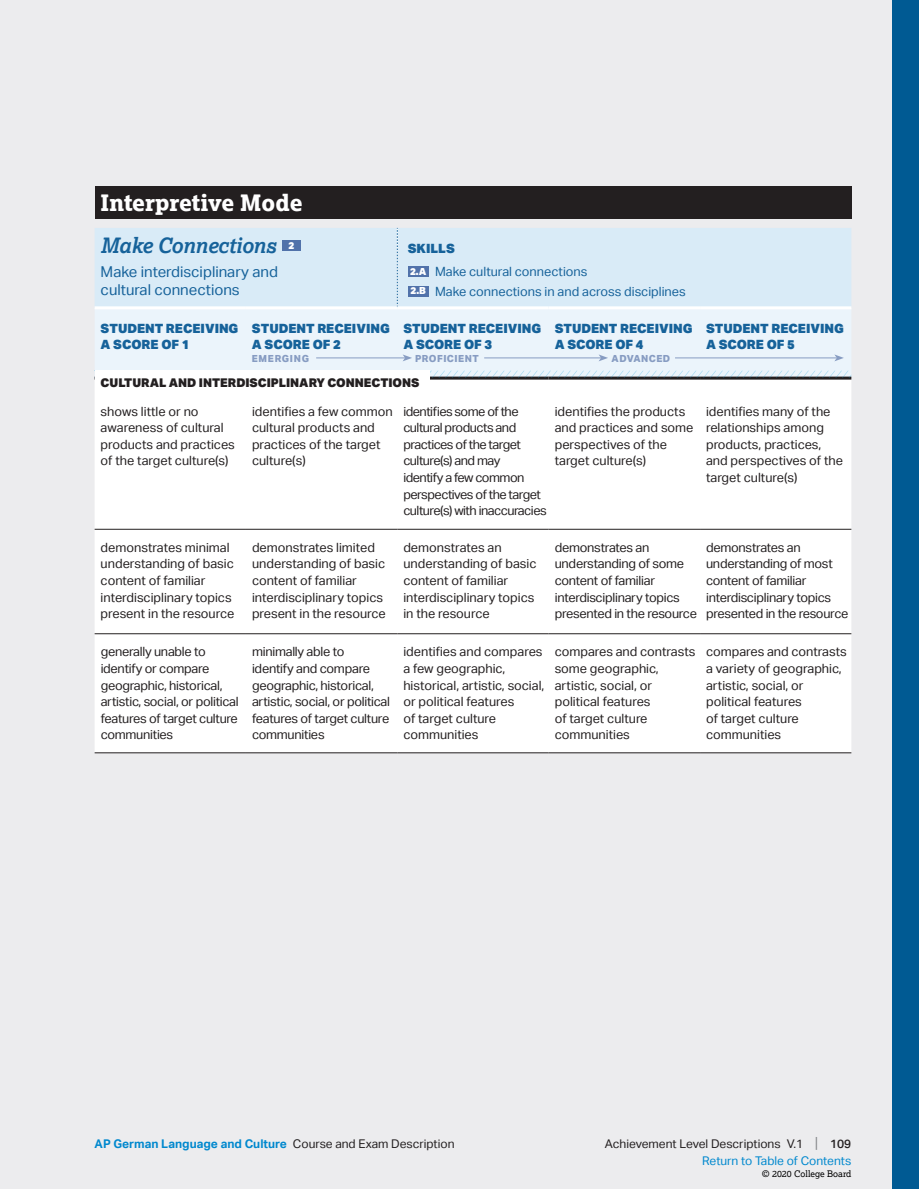
<style>
.page{position:relative;width:919px;height:1189px;background:#fff}
.page>*{position:absolute;margin:0;border:0;box-sizing:border-box;transform-origin:0 0}
.t1{font:800 22.5px "Lexia";color:#fff}
.t2{font:italic 700 21px "Lexia";letter-spacing:-.02em;color:#16629a}
.t3{font:15px/18px "Aktiv Grotesk";color:#16629a}
.t4{font:12.75px/16.5px "Aktiv Grotesk";color:#231f20}
.t5{font:12.75px/16.5px "Aktiv Grotesk";letter-spacing:-.02em;color:#231f20}
.t6{font:12.75px/16.5px "Aktiv Grotesk";letter-spacing:-.04em;color:#231f20}
.t7{font:900 12.75px/15.3px "Aktiv Grotesk";color:#16629a}
.t8{font:12.75px/19.5px "Aktiv Grotesk";color:#16629a}
.t9{font:12px/16.5px "Aktiv Grotesk";color:#231f20;text-align:right}
.t10{font:700 12px "Aktiv Grotesk";color:#0088ce}
.t11{font:900 12px "Aktiv Grotesk";color:#231f20}
.t12{font:800 9.75px "Aktiv Grotesk";letter-spacing:.05em;color:#879cc2}
.t13{font:800 9.75px "Aktiv Grotesk";letter-spacing:.07em;color:#879cc2}
.t14{font:900 9.75px "Aktiv Grotesk";color:#fff}
.t15{font:9px "Lexia";color:#000}
.s1{font-weight:900;font-size:9.75px;color:#fff}
.s2{font-weight:400;color:#231f20}
.s3{font-size:15px;color:#808285}
.s4{font-weight:500}
.s5{color:#0088ce}
</style>
<div class="page">
<div style="left:0;top:0;width:918px;height:1188px;background:#ececee"></div>
<div style="left:891px;top:0;width:27px;height:1188px;background:#005a93"></div>
<div style="left:95px;top:186px;width:756px;height:33px;background:#231f20"></div>
<div style="left:95px;top:228px;width:756px;height:78px;background:#d9ebf7"></div>
<div style="left:95px;top:309px;width:756px;height:61px;background:#ebf4fb"></div>
<div style="left:95px;top:379px;width:756px;height:373px;background:#fff"></div>
<hr style="left:397px;top:376px;width:151px;height:3px;background:#231f20">
<hr style="left:548px;top:376px;width:151px;height:3px;background:#231f20">
<hr style="left:699px;top:376px;width:152px;height:3px;background:#231f20">
<hr style="left:95px;top:529px;width:151px;height:1px;background:#231f20">
<hr style="left:246px;top:529px;width:151px;height:1px;background:#231f20">
<hr style="left:397px;top:529px;width:151px;height:1px;background:#231f20">
<hr style="left:548px;top:529px;width:151px;height:1px;background:#231f20">
<hr style="left:699px;top:529px;width:152px;height:1px;background:#231f20">
<hr style="left:95px;top:752px;width:151px;height:1px;background:#231f20">
<hr style="left:246px;top:752px;width:151px;height:1px;background:#231f20">
<hr style="left:397px;top:752px;width:151px;height:1px;background:#231f20">
<hr style="left:548px;top:752px;width:151px;height:1px;background:#231f20">
<hr style="left:699px;top:752px;width:152px;height:1px;background:#231f20">
<hr style="left:95px;top:306px;width:151px;height:3px;background:#fff">
<hr style="left:246px;top:306px;width:151px;height:3px;background:#fff">
<hr style="left:397px;top:306px;width:151px;height:3px;background:#fff">
<hr style="left:548px;top:306px;width:151px;height:3px;background:#fff">
<hr style="left:699px;top:306px;width:152px;height:3px;background:#fff">
<svg style="left:397px;top:228px;width:1px;height:78px"></svg>
<hr style="left:95px;top:633px;width:151px;height:1px;background:#231f20">
<hr style="left:246px;top:633px;width:151px;height:1px;background:#231f20">
<hr style="left:397px;top:633px;width:151px;height:1px;background:#231f20">
<hr style="left:548px;top:633px;width:151px;height:1px;background:#231f20">
<hr style="left:699px;top:633px;width:152px;height:1px;background:#231f20">
<div style="left:407px;top:266px;width:21px;height:11px;background:#5172aa"></div>
<div style="left:407px;top:285px;width:21px;height:11px;background:#5172aa"></div>
<hr style="left:484px;top:357px;width:116px;height:1px;background:#879cc2">
<svg style="left:598px;top:354px;width:9px;height:7px"></svg>
<hr style="left:674px;top:357px;width:162px;height:1px;background:#879cc2">
<svg style="left:834px;top:354px;width:9px;height:7px"></svg>
<hr style="left:316px;top:357px;width:89px;height:1px;background:#879cc2">
<svg style="left:402px;top:354px;width:10px;height:7px"></svg>
<div style="left:282px;top:240px;width:18px;height:11px;background:#5172aa"></div>
<svg style="left:429px;top:370px;width:422px;height:8px"></svg>
<div style="left:95px;top:370px;width:334px;height:18px;background:#fff"></div>
<h1 class="t1" style="left:101px;top:188px;width:203px">Interpretive Mode</h1>
<h2 class="t2" style="left:101px;top:232px;width:177px">Make Connections</h2>
<p class="t7" style="left:407px;top:240px;width:49px">SKILLS</p>
<p class="t3" style="left:101px;top:262px;width:179px">Make interdisciplinary and cultural connections</p>
<p class="t8" style="left:410px;top:262px;width:277px"><span class="s1">2.A</span> Make cultural connections<br><span class="s1">2.B</span> Make connections in and across disciplines</p>
<p class="t7" style="left:101px;top:321px;width:139px">STUDENT RECEIVING<br>A SCORE OF 1</p>
<p class="t7" style="left:252px;top:321px;width:139px">STUDENT RECEIVING<br>A SCORE OF 2</p>
<p class="t7" style="left:403px;top:321px;width:139px">STUDENT RECEIVING<br>A SCORE OF 3</p>
<p class="t7" style="left:554px;top:321px;width:139px">STUDENT RECEIVING<br>A SCORE OF 4</p>
<p class="t7" style="left:705px;top:321px;width:139px">STUDENT RECEIVING<br>A SCORE OF 5</p>
<p class="t13" style="left:252px;top:352px;width:59px">EMERGING</p>
<p class="t12" style="left:415px;top:352px;width:65px">PROFICIENT</p>
<p class="t12" style="left:611px;top:352px;width:60px">ADVANCED</p>
<p class="t14" style="left:288px;top:239px;width:7px">2</p>
<p class="t11" style="left:101px;top:374px;width:320px">CULTURAL AND INTERDISCIPLINARY CONNECTIONS</p>
<p class="t4" style="left:101px;top:403px;width:136px">shows little or no awareness of cultural products and practices of the target culture(s)</p>
<p class="t4" style="left:252px;top:403px;width:142px">identifies a few common cultural products and practices of the target culture(s)</p>
<p class="t6" style="left:403px;top:403px;width:145px">identifies some of the cultural products and practices of the target culture(s) and may<br>identify a few common perspectives of the target culture(s) with inaccuracies</p>
<p class="t4" style="left:554px;top:403px;width:140px">identifies the products and practices and some perspectives of the target culture(s)</p>
<p class="t4" style="left:705px;top:403px;width:138px">identifies many of the relationships among products, practices, and perspectives of the target culture(s)</p>
<p class="t4" style="left:101px;top:539px;width:135px">demonstrates minimal understanding of basic content of familiar interdisciplinary topics present in the resource</p>
<p class="t4" style="left:252px;top:539px;width:135px">demonstrates limited understanding of basic content of familiar interdisciplinary topics present in the resource</p>
<p class="t4" style="left:403px;top:539px;width:135px">demonstrates an understanding of basic content of familiar interdisciplinary topics in the resource</p>
<p class="t5" style="left:554px;top:539px;width:144px">demonstrates an understanding of some content of familiar interdisciplinary topics presented in the resource</p>
<p class="t5" style="left:705px;top:539px;width:144px">demonstrates an understanding of most content of familiar interdisciplinary topics presented in the resource</p>
<p class="t5" style="left:101px;top:643px;width:139px">generally unable to identify or compare geographic, historical, artistic, social, or political features of target culture communities</p>
<p class="t5" style="left:252px;top:643px;width:139px">minimally able to<br>identify and compare geographic, historical, artistic, social, or political features of target culture communities</p>
<p class="t4" style="left:403px;top:643px;width:142px">identifies and compares a few geographic, historical, artistic, social, or political features<br>of target culture communities</p>
<p class="t4" style="left:554px;top:643px;width:142px">compares and contrasts some geographic, artistic, social, or political features<br>of target culture communities</p>
<p class="t4" style="left:705px;top:643px;width:142px">compares and contrasts a variety of geographic, artistic, social, or political features<br>of target culture communities</p>
<p class="t10" style="left:95px;top:1136px;width:361px">AP German Language and Culture <span class="s2">Course and Exam Description</span></p>
<p class="t9" style="left:604px;top:1135px;width:248px">Achievement Level Descriptions V.1 <span class="s3">|</span> <span class="s4">109<br></span><span class="s5">Return to Table of Contents</span></p>
<p class="t15" style="left:761px;top:1167px;width:91px">© 2020 College Board</p>
</div>
